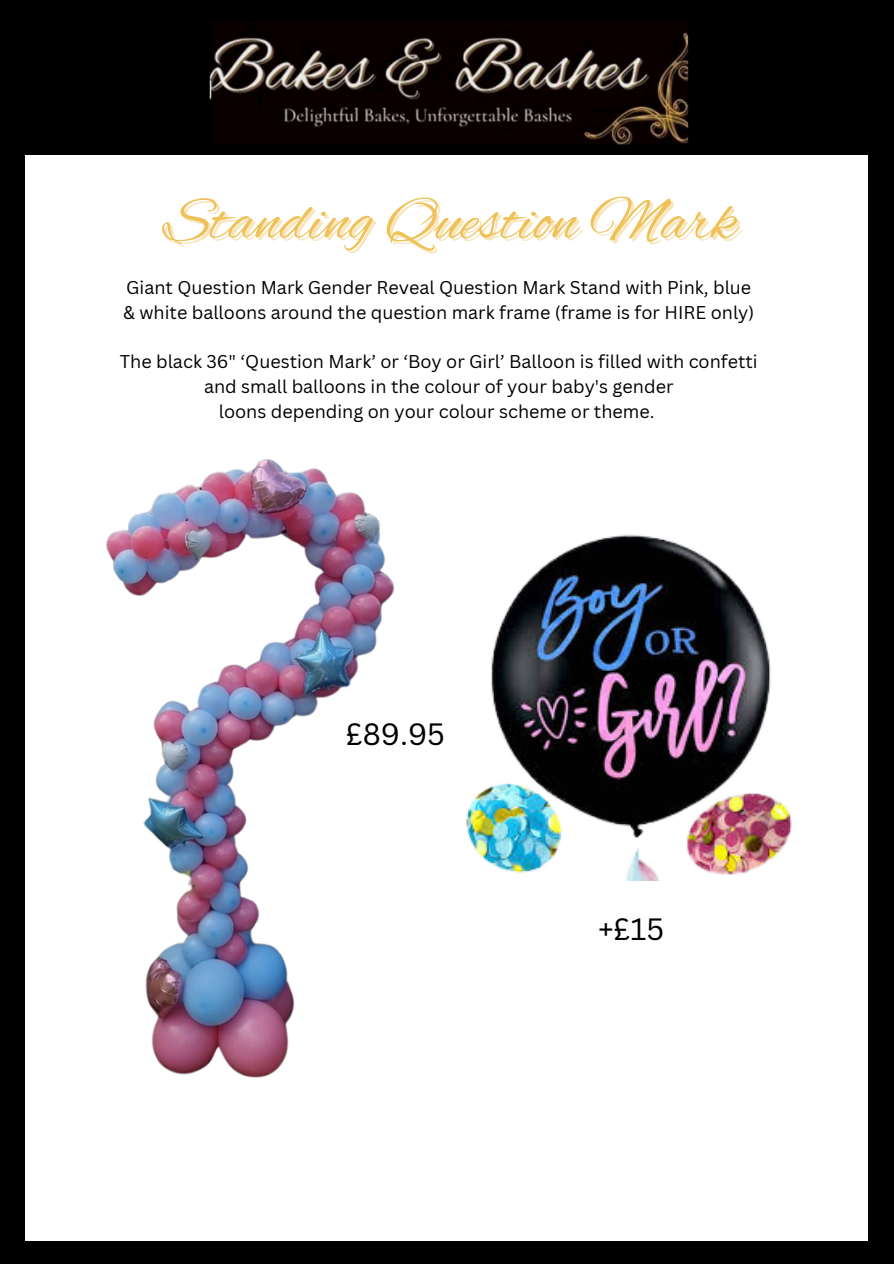
<style>
.page{position:relative;width:894px;height:1264px;background:#fff}
.page>*{position:absolute;margin:0;border:0;box-sizing:border-box;transform-origin:0 0}
.t1{font:63px "Alex Brush";color:#efc159}
.t2{font:30px "Canva Sans";color:#000}
.t3{font:18px/24.8px "Canva Sans";color:#000}
</style>
<div class="page">
<div style="left:0;top:0;width:893px;height:1263px;background:linear-gradient(to right,#000,#000)"></div>
<img style="left:41px;top:23px;width:810px;height:133px">
<div style="left:26px;top:156px;width:841px;height:1085px;background:#fff"></div>
<img style="left:466px;top:534px;width:326px;height:346px">
<img style="left:106px;top:459px;width:289px;height:619px">
<p class="t1" style="left:163px;top:185px;width:575px">Standing Question Mark</p>
<h1 class="t3" style="left:123px;top:274px;width:632px">Giant Question Mark Gender Reveal Question Mark Stand with Pink, blue &amp; white balloons around the question mark frame (frame is for HIRE only)</h1>
<p class="t3" style="left:120px;top:349px;width:639px;text-align:center">The black 36" ‘Question Mark’ or ‘Boy or Girl’ Balloon is filled with confetti and small balloons in the colour of your baby's gender</p>
<p class="t3" style="left:219px;top:398px;width:437px">loons depending on your colour scheme or theme.</p>
<p class="t2" style="left:346px;top:712px;width:100px">£89.95</p>
<p class="t2" style="left:598px;top:907px;width:68px">+£15</p>
</div>
